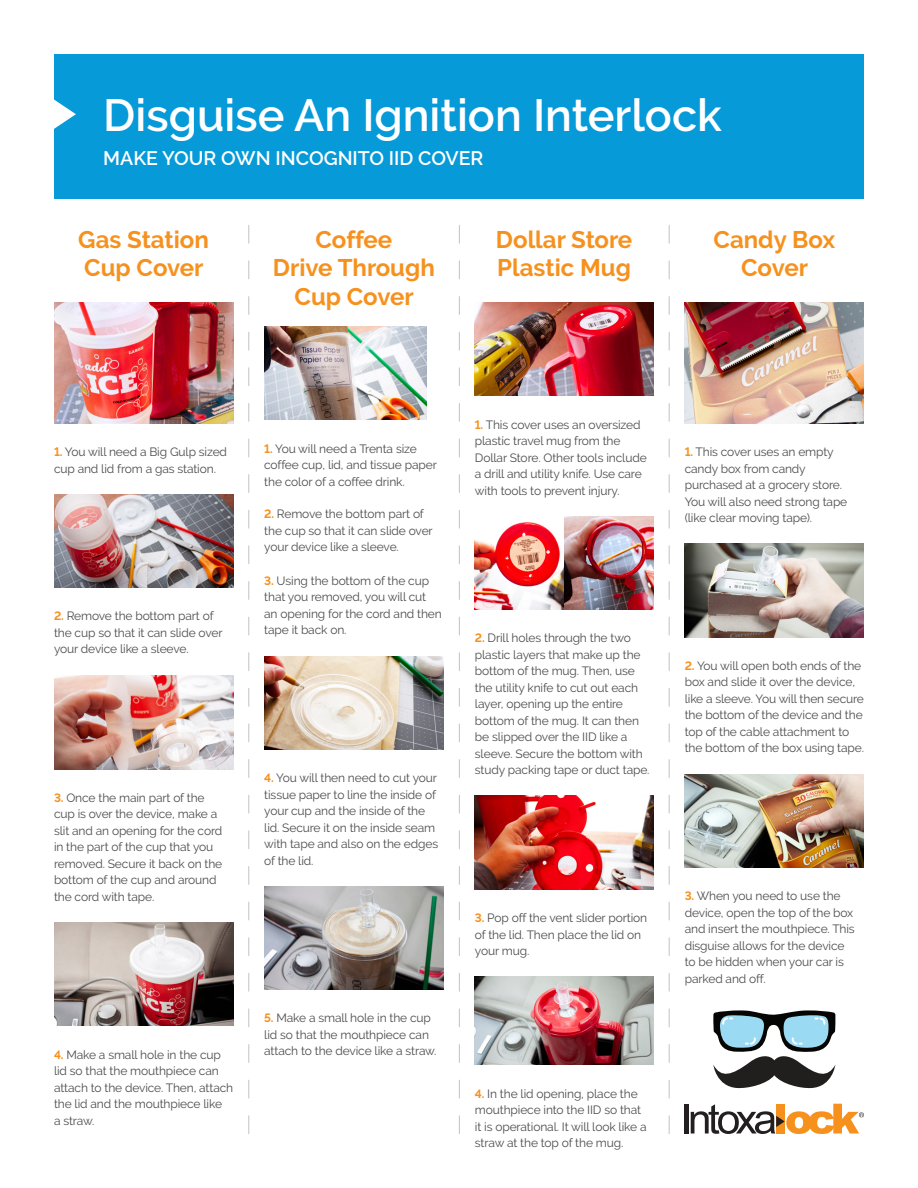
<style>
.page{position:relative;width:918px;height:1188px;background:#fff}
.page>*{position:absolute;margin:0;border:0;box-sizing:border-box;transform-origin:0 0}
.t1{font:600 45px "Raleway";color:#fff}
.t2{font:700 24px/28.8px "Raleway";color:#f6911e;text-align:center}
.t3{font:600 19.5px "Raleway";color:#fff}
.t4{font:12px/16.5px "Raleway";letter-spacing:-.01em;color:#4b4c4d}
.s1{font-weight:700;color:#f6911e}
</style>
<div class="page">
<div style="left:54px;top:54px;width:810px;height:145px;background:#069ad9"></div>
<svg style="left:54px;top:99px;width:22px;height:30px"></svg>
<img style="left:475px;top:516px;width:178px;height:93px">
<img style="left:475px;top:796px;width:178px;height:93px">
<img style="left:475px;top:303px;width:178px;height:93px">
<img style="left:475px;top:977px;width:178px;height:88px">
<img style="left:264px;top:656px;width:180px;height:93px">
<img style="left:264px;top:327px;width:163px;height:93px">
<img style="left:264px;top:886px;width:180px;height:104px">
<img style="left:54px;top:494px;width:179px;height:94px">
<img style="left:54px;top:303px;width:179px;height:120px">
<img style="left:54px;top:676px;width:179px;height:93px">
<img style="left:54px;top:923px;width:179px;height:103px">
<img style="left:685px;top:774px;width:179px;height:94px">
<img style="left:685px;top:544px;width:179px;height:93px">
<img style="left:685px;top:303px;width:179px;height:120px">
<hr style="left:685px;top:1104px;width:4px;height:29px;background:#231f20">
<svg style="left:691px;top:1104px;width:173px;height:30px"></svg>
<svg style="left:713px;top:1010px;width:122px;height:78px"></svg>
<svg style="left:248px;top:225px;width:1px;height:909px"></svg>
<svg style="left:459px;top:225px;width:1px;height:909px"></svg>
<svg style="left:669px;top:225px;width:1px;height:909px"></svg>
<p class="t1" style="left:103px;top:89px;width:620px">Disguise An Ignition Interlock</p>
<p class="t3" style="left:103px;top:147px;width:382px">MAKE YOUR OWN INCOGNITO IID COVER</p>
<p class="t2" style="left:78px;top:225px;width:132px;text-align:left">Gas Station<br>Cup Cover</p>
<p class="t2" style="left:273px;top:225px;width:163px">Coffee<br>Drive Through<br>Cup Cover</p>
<p class="t2" style="left:496px;top:225px;width:138px">Dollar Store</p>
<p class="t2" style="left:497px;top:254px;width:135px">Plastic Mug</p>
<p class="t2" style="left:714px;top:225px;width:123px">Candy Box</p>
<p class="t2" style="left:741px;top:254px;width:68px">Cover</p>
<p class="t4" style="left:54px;top:444px;width:175px"><span class="s1">1.</span> You will need a Big Gulp sized cup and lid from a gas station.</p>
<p class="t4" style="left:54px;top:608px;width:170px"><span class="s1">2.</span> Remove the bottom part of the cup so that it can slide over your device like a sleeve.</p>
<p class="t4" style="left:264px;top:440px;width:174px"><span class="s1">1.</span> You will need a Trenta size coffee cup, lid, and tissue paper the color of a coffee drink.</p>
<p class="t4" style="left:264px;top:506px;width:170px"><span class="s1">2.</span> Remove the bottom part of the cup so that it can slide over your device like a sleeve.</p>
<p class="t4" style="left:264px;top:572px;width:179px"><span class="s1">3.</span> Using the bottom of the cup that you removed, you will cut an opening for the cord and then tape it back on.</p>
<p class="t4" style="left:54px;top:789px;width:170px"><span class="s1">3.</span> Once the main part of the cup is over the device, make a slit and an opening for the cord in the part of the cup that you removed. Secure it back on the bottom of the cup and around the cord with tape.</p>
<p class="t4" style="left:264px;top:770px;width:175px"><span class="s1">4.</span> You will then need to cut your tissue paper to line the inside of your cup and the inside of the lid. Secure it on the inside seam with tape and also on the edges of the lid.</p>
<p class="t4" style="left:54px;top:1046px;width:181px"><span class="s1">4.</span> Make a small hole in the cup lid so that the mouthpiece can attach to the device. Then, attach the lid and the mouthpiece like<br>a straw.</p>
<p class="t4" style="left:264px;top:1010px;width:174px"><span class="s1">5.</span> Make a small hole in the cup lid so that the mouthpiece can attach to the device like a straw.</p>
<p class="t4" style="left:475px;top:416px;width:173px"><span class="s1">1.</span> This cover uses an oversized plastic travel mug from the<br>Dollar Store. Other tools include a drill and utility knife. Use care with tools to prevent injury.</p>
<p class="t4" style="left:475px;top:630px;width:176px"><span class="s1">2.</span> Drill holes through the two plastic layers that make up the bottom of the mug. Then, use the utility knife to cut out each layer, opening up the entire bottom of the mug. It can then be slipped over the IID like a sleeve. Secure the bottom with study packing tape or duct tape.</p>
<p class="t4" style="left:475px;top:910px;width:174px"><span class="s1">3.</span> Pop off the vent slider portion of the lid. Then place the lid on your mug.</p>
<p class="t4" style="left:475px;top:1085px;width:173px"><span class="s1">4.</span> In the lid opening, place the mouthpiece into the IID so that it is operational. It will look like a straw at the top of the mug.</p>
<p class="t4" style="left:685px;top:444px;width:164px"><span class="s1">1.</span> This cover uses an empty candy box from candy purchased at a grocery store.<br>You will also need strong tape (like clear moving tape).</p>
<p class="t4" style="left:685px;top:657px;width:181px"><span class="s1">2.</span> You will open both ends of the box and slide it over the device, like a sleeve. You will then secure the bottom of the device and the top of the cable attachment to the bottom of the box using tape.</p>
<p class="t4" style="left:685px;top:888px;width:172px"><span class="s1">3.</span> When you need to use the device, open the top of the box and insert the mouthpiece. This disguise allows for the device to be hidden when your car is parked and off.</p>
</div>
